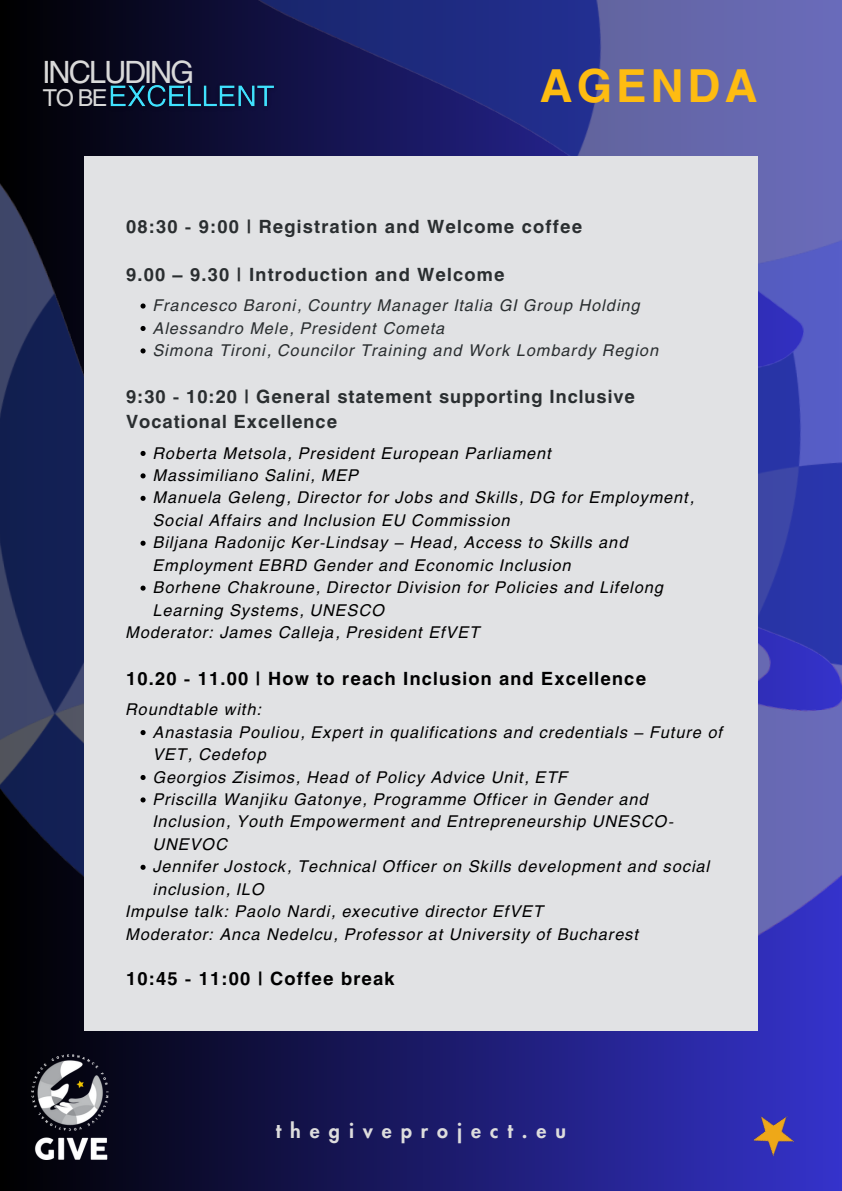
<style>
.page{position:relative;width:842px;height:1191px;background:#fff}
.page>*{position:absolute;margin:0;border:0;box-sizing:border-box;transform-origin:0 0}
.t1{font:700 45.1px "Helios";letter-spacing:.09em;color:#febc11}
.t2{font:30.4px "Helios";letter-spacing:-.06em;color:#d9d9d9}
.t3{font:23.1px "Helios";color:#d9d9d9}
.t4{font:800 19.8px "Futura LT Pro";letter-spacing:.455em;color:#ddd}
.t5{font:700 18.1px/25.4px "Helios";letter-spacing:.055em;color:#2a2e30}
.t6{font:700 18.1px "Helios";letter-spacing:.065em;color:#000}
.t7{font:italic 16.1px "Helios";letter-spacing:.065em;color:#000}
.t8{font:italic 16.1px/22.4px "Helios";letter-spacing:.065em;color:#2a2e30}
</style>
<div class="page">
<div style="left:0;top:0;width:842px;height:1190px;background:linear-gradient(to right,#000,#3533cb)"></div>
<img style="left:0;top:0;width:842px;height:1088px">
<img style="left:745px;top:1103px;width:56px;height:57px">
<div style="left:84px;top:156px;width:674px;height:874px;background:#e1e2e4"></div>
<svg style="left:141px;top:303px;width:5px;height:5px"></svg>
<svg style="left:141px;top:326px;width:5px;height:5px"></svg>
<svg style="left:141px;top:348px;width:5px;height:5px"></svg>
<svg style="left:141px;top:451px;width:5px;height:5px"></svg>
<svg style="left:141px;top:473px;width:5px;height:5px"></svg>
<svg style="left:141px;top:495px;width:5px;height:6px"></svg>
<svg style="left:141px;top:540px;width:5px;height:5px"></svg>
<svg style="left:141px;top:585px;width:5px;height:5px"></svg>
<svg style="left:141px;top:730px;width:5px;height:5px"></svg>
<svg style="left:141px;top:775px;width:5px;height:5px"></svg>
<svg style="left:141px;top:797px;width:5px;height:5px"></svg>
<svg style="left:141px;top:864px;width:5px;height:5px"></svg>
<img style="left:31px;top:1053px;width:78px;height:106px">
<img style="left:103px;top:78px;width:179px;height:39px">
<p class="t2" style="left:43px;top:53px;width:153px">INCLUDING</p>
<p class="t3" style="left:43px;top:83px;width:66px">TO BE</p>
<h2 class="t1" style="left:540px;top:57px;width:219px">AGENDA</h2>
<p class="t5" style="left:126px;top:214px;width:458px">08:30 - 9:00 | Registration and Welcome coffee</p>
<p class="t5" style="left:126px;top:261px;width:380px">9.00 – 9.30 | Introduction and Welcome</p>
<p class="t8" style="left:153px;top:294px;width:507px">Francesco Baroni, Country Manager Italia GI Group Holding<br>Alessandro Mele, President Cometa<br>Simona Tironi, Councilor Training and Work Lombardy Region</p>
<p class="t5" style="left:126px;top:383px;width:510px">9:30 - 10:20 | General statement supporting Inclusive<br>Vocational Excellence</p>
<p class="t7" style="left:153px;top:442px;width:400px">Roberta Metsola, President European Parliament</p>
<p class="t7" style="left:153px;top:465px;width:207px">Massimiliano Salini, MEP</p>
<p class="t7" style="left:153px;top:487px;width:542px">Manuela Geleng, Director for Jobs and Skills, DG for Employment,</p>
<p class="t7" style="left:153px;top:510px;width:358px">Social Affairs and Inclusion EU Commission</p>
<p class="t7" style="left:153px;top:532px;width:476px">Biljana Radonijc Ker-Lindsay – Head, Access to Skills and</p>
<p class="t7" style="left:153px;top:554px;width:420px">Employment EBRD Gender and Economic Inclusion</p>
<p class="t7" style="left:153px;top:577px;width:512px">Borhene Chakroune, Director Division for Policies and Lifelong</p>
<p class="t7" style="left:153px;top:599px;width:233px">Learning Systems, UNESCO</p>
<p class="t7" style="left:126px;top:622px;width:355px">Moderator: James Calleja, President EfVET</p>
<p class="t6" style="left:126px;top:667px;width:521px">10.20 - 11.00 | How to reach Inclusion and Excellence</p>
<p class="t7" style="left:126px;top:699px;width:137px">Roundtable with:</p>
<p class="t7" style="left:153px;top:721px;width:571px">Anastasia Pouliou, Expert in qualifications and credentials – Future of</p>
<p class="t7" style="left:153px;top:744px;width:114px">VET, Cedefop</p>
<p class="t7" style="left:153px;top:766px;width:416px">Georgios Zisimos, Head of Policy Advice Unit, ETF</p>
<p class="t7" style="left:153px;top:789px;width:497px">Priscilla Wanjiku Gatonye, Programme Officer in Gender and</p>
<p class="t7" style="left:153px;top:811px;width:522px">Inclusion, Youth Empowerment and Entrepreneurship UNESCO-</p>
<p class="t7" style="left:153px;top:833px;width:76px">UNEVOC</p>
<p class="t7" style="left:153px;top:856px;width:558px">Jennifer Jostock, Technical Officer on Skills development and social</p>
<p class="t7" style="left:153px;top:878px;width:113px">inclusion, ILO</p>
<p class="t7" style="left:126px;top:901px;width:419px">Impulse talk: Paolo Nardi, executive director EfVET</p>
<p class="t7" style="left:126px;top:923px;width:514px">Moderator: Anca Nedelcu, Professor at University of Bucharest</p>
<p class="t6" style="left:126px;top:966px;width:270px">10:45 - 11:00 | Coffee break</p>
<p class="t4" style="left:276px;top:1121px;width:292px">thegiveproject.eu</p>
</div>
